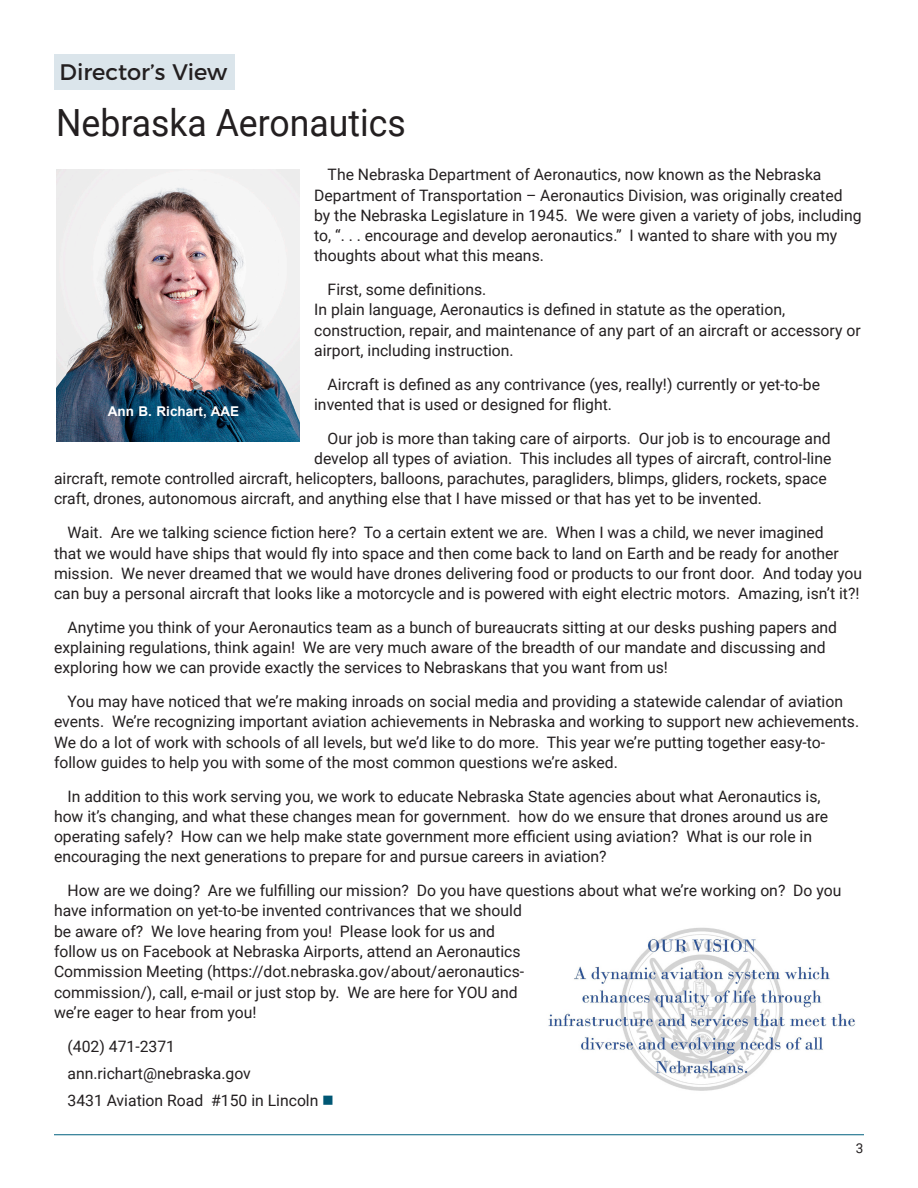
<style>
.page{position:relative;width:918px;height:1188px;background:#fff}
.page>*{position:absolute;margin:0;border:0;box-sizing:border-box;transform-origin:0 0}
.Headline_2{font:37.5px "Roboto";color:#231f20;scale:.95 1}
.Headings{font:22.5px "Montserrat";color:#231f20}
.Body_Text{font:15.75px/20.2px "Roboto";color:#231f20}
.RR_Text{font:700 13.5px "Arial";color:#fff}
.t1{font:13.5px "Roboto";color:#231f20}
.s1{color:#005774}
</style>
<div class="page">
<hr style="left:54px;top:1134px;width:810px;height:1px;background:#00607f">
<div style="left:54px;top:54px;width:180px;height:36px;background:#dbe5eb"></div>
<img style="left:57px;top:169px;width:242px;height:272px">
<img style="left:548px;top:927px;width:307px;height:164px">
<p class="Headings" style="left:60px;top:58px;width:169px">Director’s View</p>
<p class="Headline_2" style="left:56px;top:96px;width:370px">Nebraska Aeronautics</p>
<p class="Body_Text" style="left:314px;top:164px;width:549px;text-indent:14px">The Nebraska Department of Aeronautics, now known as the Nebraska Department of Transportation – Aeronautics Division, was originally created by the Nebraska Legislature in 1945. We were given a variety of jobs, including to, “. . . encourage and develop aeronautics.” I wanted to share with you my thoughts about what this means.</p>
<p class="Body_Text" style="left:314px;top:279px;width:548px;text-indent:14px">First, some definitions.<br>In plain language, Aeronautics is defined in statute as the operation, construction, repair, and maintenance of any part of an aircraft or accessory or airport, including instruction.</p>
<p class="Body_Text" style="left:314px;top:373px;width:507px;text-indent:14px">Aircraft is defined as any contrivance (yes, really!) currently or yet-to-be invented that is used or designed for flight.</p>
<p class="Body_Text" style="left:328px;top:427px;width:504px">Our job is more than taking care of airports. Our job is to encourage and</p>
<p class="Body_Text" style="left:314px;top:448px;width:519px">develop all types of aviation. This includes all types of aircraft, control-line</p>
<p class="Body_Text" style="left:54px;top:468px;width:774px">aircraft, remote controlled aircraft, helicopters, balloons, parachutes, paragliders, blimps, gliders, rockets, space</p>
<p class="Body_Text" style="left:54px;top:488px;width:710px">craft, drones, autonomous aircraft, and anything else that I have missed or that has yet to be invented.</p>
<p class="Body_Text" style="left:54px;top:522px;width:810px;text-indent:14px">Wait. Are we talking science fiction here? To a certain extent we are. When I was a child, we never imagined<br>that we would have ships that would fly into space and then come back to land on Earth and be ready for another mission. We never dreamed that we would have drones delivering food or products to our front door. And today you can buy a personal aircraft that looks like a motorcycle and is powered with eight electric motors. Amazing, isn’t it?!</p>
<p class="Body_Text" style="left:54px;top:616px;width:785px;text-indent:14px">Anytime you think of your Aeronautics team as a bunch of bureaucrats sitting at our desks pushing papers and explaining regulations, think again! We are very much aware of the breadth of our mandate and discussing and exploring how we can provide exactly the services to Nebraskans that you want from us!</p>
<p class="Body_Text" style="left:54px;top:691px;width:807px;text-indent:14px">You may have noticed that we’re making inroads on social media and providing a statewide calendar of aviation events. We’re recognizing important aviation achievements in Nebraska and working to support new achievements.<br>We do a lot of work with schools of all levels, but we’d like to do more. This year we’re putting together easy-to&shy;follow guides to help you with some of the most common questions we’re asked.</p>
<p class="Body_Text" style="left:54px;top:785px;width:776px;text-indent:14px">In addition to this work serving you, we work to educate Nebraska State agencies about what Aeronautics is, how it’s changing, and what these changes mean for government. how do we ensure that drones around us are operating safely? How can we help make state government more efficient using aviation? What is our role in encouraging the next generations to prepare for and pursue careers in aviation?</p>
<p class="Body_Text" style="left:54px;top:880px;width:789px;text-indent:14px">How are we doing? Are we fulfilling our mission? Do you have questions about what we’re working on? Do you have information on yet-to-be invented contrivances that we should<br>be aware of? We love hearing from you! Please look for us and<br>follow us on Facebook at Nebraska Airports, attend an Aeronautics<br>Commission Meeting (https://dot.nebraska.gov/about/aeronautics-<br>commission/), call, e-mail or just stop by. We are here for YOU and<br>we’re eager to hear from you!</p>
<p class="Body_Text" style="left:68px;top:1035px;width:109px">(402) 471-2371</p>
<p class="Body_Text" style="left:68px;top:1062px;width:185px">ann.richart@nebraska.gov</p>
<p class="Body_Text" style="left:68px;top:1089px;width:268px">3431 Aviation Road #150 in Lincoln <span class="s1">■</span></p>
<p class="RR_Text" style="left:108px;top:402px;width:133px">Ann B. Richart, AAE</p>
<p class="t1" style="left:856px;top:1138px;width:9px">3</p>
</div>
